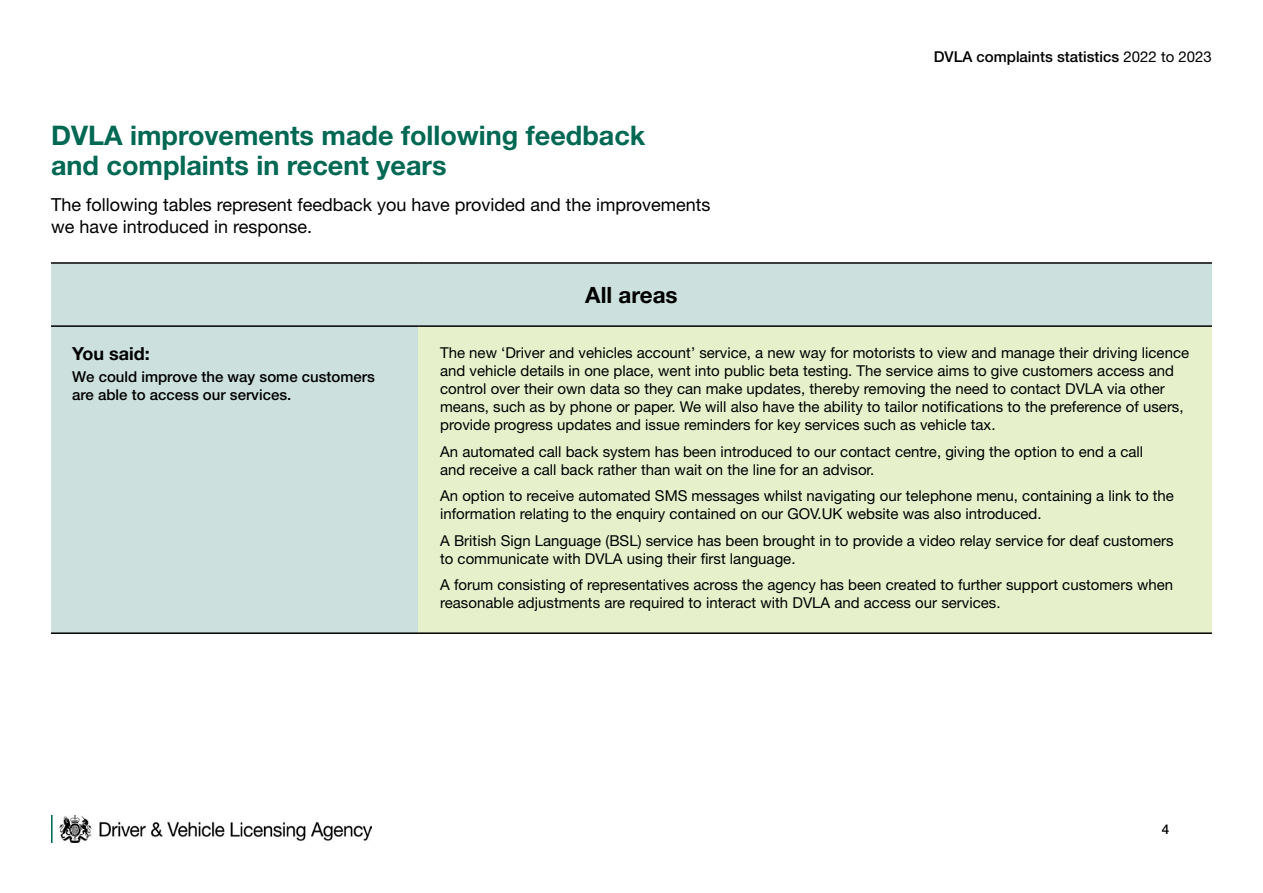
<style>
.page{position:relative;width:1263px;height:893px;background:#fff}
.page>*{position:absolute;margin:0;border:0;box-sizing:border-box;transform-origin:0 0}
.Dark_green_sub_heading{font:700 27px/30px "Helvetica Neue LT Pro";color:#006853}
.t1{font:700 22.5px "Helvetica Neue LT Pro";color:#000}
.Body_text{font:18px/22.5px "Helvetica Neue LT Pro";color:#000}
.t2{font:700 18px "Helvetica Neue LT Pro";color:#000}
.t3{font:15px/18px "Helvetica Neue LT Pro";color:#000}
.t4{font:500 15px/18px "Helvetica Neue LT Pro";color:#000}
.t5{font:500 13.5px "Helvetica Neue LT Pro";color:#000}
.s1{font-weight:400}
</style>
<div class="page">
<img style="left:51px;top:815px;width:320px;height:27px">
<div style="left:51px;top:264px;width:1161px;height:368px;background:#cce1dd"></div>
<div style="left:419px;top:326px;width:793px;height:307px;background:#e6f1cc"></div>
<hr style="left:51px;top:632px;width:368px;height:2px;background:#000">
<hr style="left:419px;top:632px;width:793px;height:2px;background:#000">
<hr style="left:51px;top:262px;width:368px;height:2px;background:#000">
<hr style="left:419px;top:262px;width:793px;height:2px;background:#000">
<hr style="left:51px;top:325px;width:368px;height:2px;background:#000">
<hr style="left:419px;top:325px;width:793px;height:2px;background:#000">
<p class="Dark_green_sub_heading" style="left:51px;top:120px;width:596px">DVLA improvements made following feedback and complaints in recent years</p>
<p class="Body_text" style="left:51px;top:193px;width:661px">The following tables represent feedback you have provided and the improvements we have introduced in response.</p>
<p class="t1" style="left:585px;top:281px;width:94px">All areas</p>
<p class="t4" style="left:934px;top:47px;width:280px">DVLA complaints statistics <span class="s1">2022 to 2023</span></p>
<p class="t2" style="left:72px;top:343px;width:79px">You said:</p>
<p class="t4" style="left:72px;top:368px;width:304px">We could improve the way some customers are able to access our services.</p>
<p class="t3" style="left:440px;top:343px;width:750px">The new ‘Driver and vehicles account’ service, a new way for motorists to view and manage their driving licence and vehicle details in one place, went into public beta testing. The service aims to give customers access and control over their own data so they can make updates, thereby removing the need to contact DVLA via other means, such as by phone or paper. We will also have the ability to tailor notifications to the preference of users, provide progress updates and issue reminders for key services such as vehicle tax.</p>
<p class="t3" style="left:440px;top:442px;width:704px">An automated call back system has been introduced to our contact centre, giving the option to end a call and receive a call back rather than wait on the line for an advisor.</p>
<p class="t3" style="left:440px;top:486px;width:735px">An option to receive automated SMS messages whilst navigating our telephone menu, containing a link to the information relating to the enquiry contained on our GOV.UK website was also introduced.</p>
<p class="t3" style="left:440px;top:531px;width:735px">A British Sign Language (BSL) service has been brought in to provide a video relay service for deaf customers to communicate with DVLA using their first language.</p>
<p class="t3" style="left:440px;top:575px;width:734px">A forum consisting of representatives across the agency has been created to further support customers when reasonable adjustments are required to interact with DVLA and access our services.</p>
<p class="t5" style="left:1162px;top:821px;width:9px">4</p>
</div>
